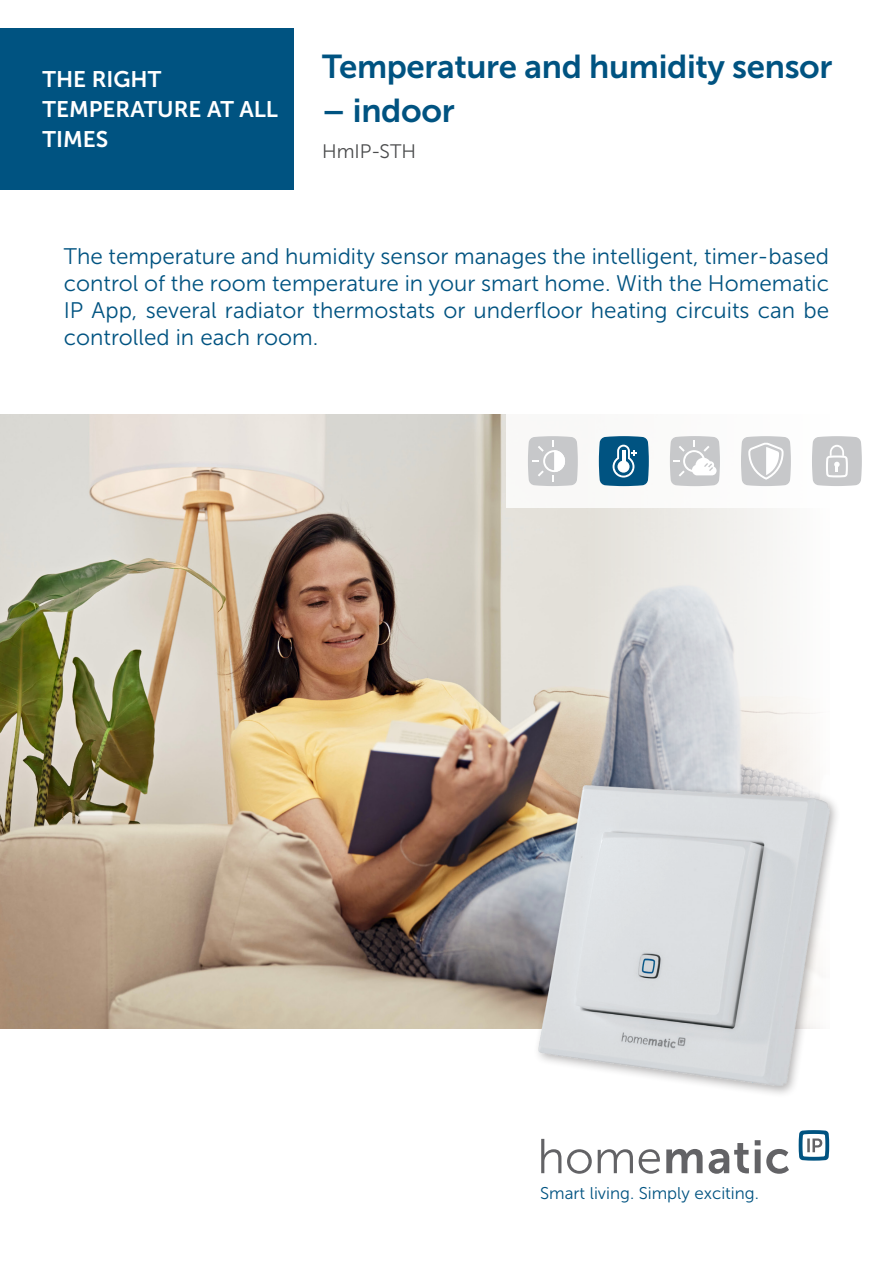
<style>
.page{position:relative;width:893px;height:1263px;background:#fff}
.page>*{position:absolute;margin:0;border:0;box-sizing:border-box;transform-origin:0 0}
.Headline{font:33px "Museo Sans 700";letter-spacing:-.01em;color:#005381}
.Fließtext_Deckblatt{font:22.5px/27px "Museo Sans 300";color:#005381;text-align:justify}
.Kastentext{font:22.5px/30px "Museo Sans 700";color:#fff}
.Subheadline{font:19.5px "Museo Sans 300";color:#4b4c4d}
.t1{font:16.95px "Museo Sans 300";color:#005381}
</style>
<div class="page">
<img style="left:0;top:414px;width:816px;height:614px">
<div style="left:506px;top:402px;width:387px;height:105px;background:#fff"></div>
<div style="left:533px;top:780px;width:308px;height:318px;background:#231f20;opacity:.35"></div>
<img style="left:539px;top:785px;width:290px;height:301px">
<svg style="left:541px;top:1139px;width:248px;height:35px"></svg>
<svg style="left:799px;top:1130px;width:30px;height:31px"></svg>
<svg style="left:528px;top:436px;width:50px;height:50px"></svg>
<svg style="left:599px;top:436px;width:50px;height:50px;background:#2e7297"></svg>
<svg style="left:741px;top:436px;width:50px;height:50px"></svg>
<svg style="left:670px;top:436px;width:50px;height:50px"></svg>
<svg style="left:812px;top:436px;width:50px;height:50px;background:#cfcfd1"></svg>
<div style="left:0;top:28px;width:294px;height:162px;background:#005381"></div>
<p class="Kastentext" style="left:43px;top:64px;width:120px">THE RIGHT</p>
<p class="Kastentext" style="left:43px;top:94px;width:237px">TEMPERATURE AT ALL<br>TIMES</p>
<p class="Headline" style="left:322px;top:48px;width:512px">Temperature and humidity sensor</p>
<p class="Headline" style="left:322px;top:92px;width:134px">– indoor</p>
<p class="Subheadline" style="left:322px;top:141px;width:95px">HmIP-STH</p>
<p class="Fließtext_Deckblatt" style="left:64px;top:242px;width:767px">The temperature and humidity sensor manages the intelligent, timer-based control of the room temperature in your smart home. With the Homematic IP App, several radiator thermostats or underfloor heating circuits can be controlled in each room.</p>
<p class="t1" style="left:540px;top:1184px;width:220px">Smart living. Simply exciting.</p>
</div>
